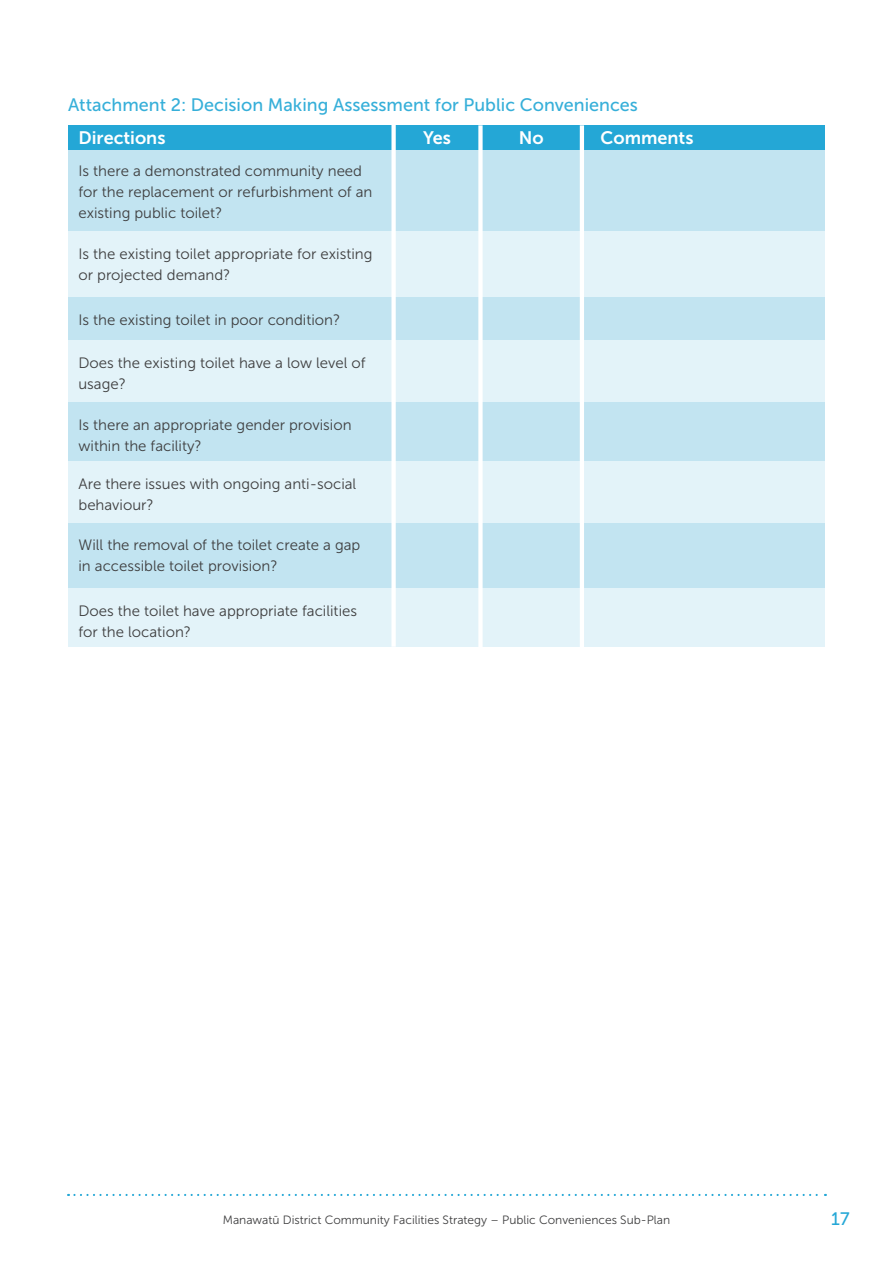
<style>
.page{position:relative;width:893px;height:1263px;background:#fff}
.page>*{position:absolute;margin:0;border:0;box-sizing:border-box;transform-origin:0 0}
.Sub_Sub_Heading{font:18px "Museo Sans 500";color:#36afd9}
.Table_Heading_REG{font:18px "Museo Sans 700";color:#fff}
.t1{font:18px "Museo Sans 500";color:#24a7d6}
.Body_Copy{font:15px/21px "Museo Sans 300";color:#3e3e3f}
.t2{font:12px "Museo Sans 300";color:#3e3e3f}
</style>
<div class="page">
<svg style="left:68px;top:1194px;width:758px;height:2px"></svg>
<div style="left:68px;top:588px;width:757px;height:59px;background:#e3f3f9"></div>
<div style="left:68px;top:522px;width:757px;height:66px;background:#c2e4f1"></div>
<div style="left:68px;top:461px;width:757px;height:61px;background:#e3f3f9"></div>
<div style="left:68px;top:402px;width:757px;height:59px;background:#c2e4f1"></div>
<div style="left:68px;top:340px;width:757px;height:62px;background:#e3f3f9"></div>
<div style="left:68px;top:231px;width:757px;height:66px;background:#e3f3f9"></div>
<div style="left:68px;top:297px;width:757px;height:43px;background:#c2e4f1"></div>
<div style="left:68px;top:125px;width:757px;height:25px;background:#24a7d6"></div>
<div style="left:68px;top:150px;width:757px;height:81px;background:#c2e4f1"></div>
<div style="left:391px;top:125px;width:5px;height:522px;background:#fff"></div>
<div style="left:478px;top:125px;width:5px;height:522px;background:#fff"></div>
<hr style="left:580px;top:125px;width:4px;height:522px;background:#fff">
<p class="Sub_Sub_Heading" style="left:68px;top:95px;width:571px">Attachment 2: Decision Making Assessment for Public Conveniences</p>
<p class="Table_Heading_REG" style="left:519px;top:128px;width:26px">No</p>
<p class="Table_Heading_REG" style="left:79px;top:128px;width:88px">Directions</p>
<p class="Table_Heading_REG" style="left:423px;top:128px;width:29px">Yes</p>
<p class="Table_Heading_REG" style="left:601px;top:128px;width:94px">Comments</p>
<p class="Body_Copy" style="left:79px;top:161px;width:295px">Is there a demonstrated community need for the replacement or refurbishment of an existing public toilet?</p>
<p class="Body_Copy" style="left:79px;top:244px;width:296px">Is the existing toilet appropriate for existing or projected demand?</p>
<p class="Body_Copy" style="left:79px;top:310px;width:263px">Is the existing toilet in poor condition?</p>
<p class="Body_Copy" style="left:79px;top:353px;width:289px">Does the existing toilet have a low level of usage?</p>
<p class="Body_Copy" style="left:79px;top:415px;width:275px">Is there an appropriate gender provision within the facility?</p>
<p class="Body_Copy" style="left:79px;top:474px;width:279px">Are there issues with ongoing anti-social behaviour?</p>
<p class="Body_Copy" style="left:79px;top:535px;width:283px">Will the removal of the toilet create a gap in accessible toilet provision?</p>
<p class="Body_Copy" style="left:79px;top:601px;width:280px">Does the toilet have appropriate facilities for the location?</p>
<p class="t2" style="left:223px;top:1213px;width:449px">Manawatū District Community Facilities Strategy – Public Conveniences Sub-Plan</p>
<p class="t1" style="left:831px;top:1209px;width:20px">17</p>
</div>
